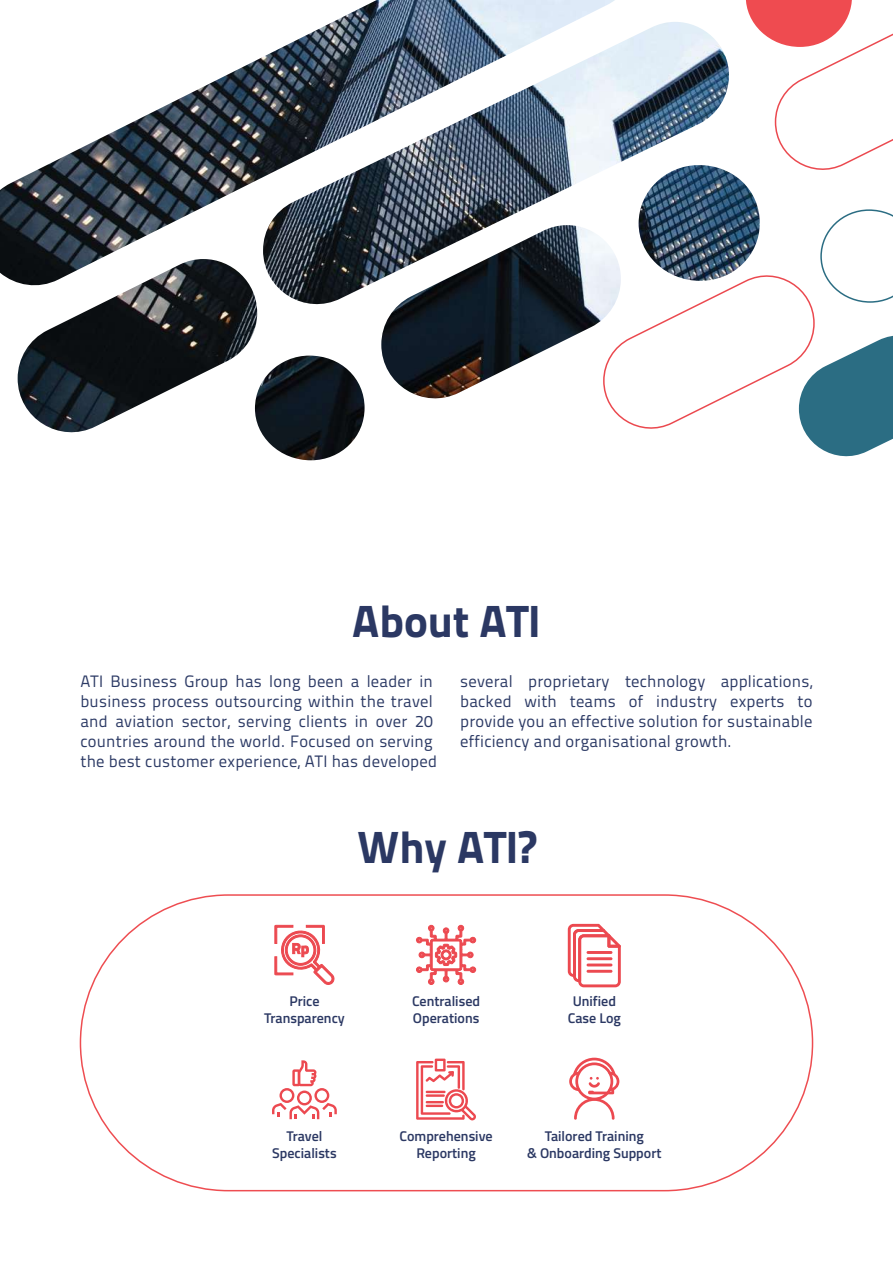
<style>
.page{position:relative;width:893px;height:1263px;background:#fff}
.page>*{position:absolute;margin:0;border:0;box-sizing:border-box;transform-origin:0 0}
.t1{font:800 45px "Titillium Text 22 L";color:#2b3863}
.t2{font:16.5px/19.8px "Titillium Text 22 L";letter-spacing:.015em;color:#2c3a65}
.t3{font:600 14.1px/17px "Titillium Web";color:#2b3863;text-align:center}
</style>
<div class="page">
<svg style="left:568px;top:924px;width:53px;height:63px"></svg>
<hr style="left:587px;top:970px;width:25px;height:3px;background:#ec4950">
<hr style="left:587px;top:963px;width:25px;height:3px;background:#ec4950">
<hr style="left:587px;top:957px;width:25px;height:3px;background:#ec4950">
<hr style="left:587px;top:951px;width:25px;height:3px;background:#ec4950">
<svg style="left:272px;top:1060px;width:65px;height:59px"></svg>
<svg style="left:569px;top:1058px;width:50px;height:62px"></svg>
<svg style="left:416px;top:1058px;width:60px;height:62px"></svg>
<svg style="left:274px;top:924px;width:61px;height:61px"></svg>
<svg style="left:416px;top:924px;width:60px;height:61px"></svg>
<img style="left:0;top:0;width:758px;height:460px">
<svg style="left:774px;top:33px;width:119px;height:137px"></svg>
<svg style="left:746px;top:0;width:106px;height:47px"></svg>
<svg style="left:602px;top:209px;width:291px;height:251px"></svg>
<h1 class="t1" style="left:352px;top:586px;width:190px">About ATI</h1>
<p class="t2" style="left:80px;top:671px;width:358px">ATI Business Group has long been a leader in business process outsourcing within the travel and aviation sector, serving clients in over 20 countries around the world. Focused on serving the best customer experience, ATI has developed</p>
<p class="t2" style="left:460px;top:671px;width:354px;text-align:justify">several proprietary technology applications, backed with teams of industry experts to provide you an effective solution for sustainable efficiency and organisational growth.</p>
<h1 class="t1" style="left:357px;top:812px;width:180px">Why ATI?</h1>
<p class="t3" style="left:264px;top:991px;width:82px">Price<br>Transparency</p>
<p class="t3" style="left:412px;top:991px;width:70px;text-align:left">Centralised<br>Operations</p>
<p class="t3" style="left:568px;top:991px;width:55px">Unified<br>Case Log</p>
<p class="t3" style="left:272px;top:1126px;width:66px">Travel<br>Specialists</p>
<p class="t3" style="left:527px;top:1126px;width:136px">Tailored Training<br>&amp; Onboarding Support</p>
<p class="t3" style="left:399px;top:1126px;width:95px">Comprehensive<br>Reporting</p>
</div>
